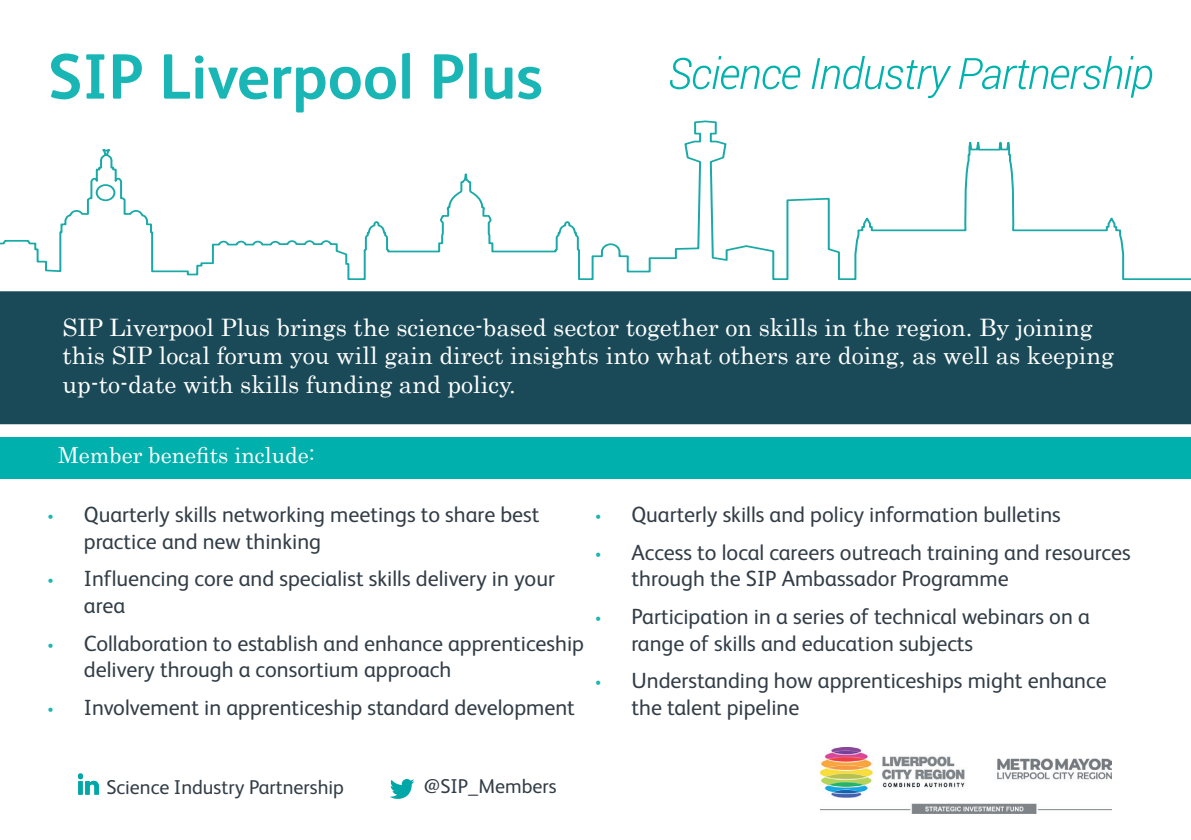
<style>
.page{position:relative;width:1191px;height:840px;background:#fff}
.page>*{position:absolute;margin:0;border:0;box-sizing:border-box;transform-origin:0 0}
.Highlight_Header{font:700 64px "FS Albert";color:#1ab6b6}
.Sub_Heading__Century{font:24px/28.8px "Century";color:#fff}
.t1{font:22px/26.4px "FS Albert";color:#323d47}
.Futures_-_Text{font:22px "Century";color:#fff}
.Futures_-_Text-2{font:20px "FS Albert";color:#323d47}
.s1{font-family:"Myriad Pro";font-size:20px;color:#1ab6b6}
</style>
<div class="page">
<svg style="left:0;top:120px;width:1125px;height:160px"></svg>
<hr style="left:1123px;top:278px;width:68px;height:2px;background:#19aaa8">
<div style="left:96px;top:184px;width:19px;height:17px;border:2px solid #19aaa8;border-radius:50%"></div>
<svg style="left:670px;top:56px;width:130px;height:33px"></svg>
<svg style="left:811px;top:56px;width:140px;height:42px"></svg>
<svg style="left:959px;top:56px;width:193px;height:42px"></svg>
<img style="left:820px;top:747px;width:291px;height:66px">
<div style="left:0;top:291px;width:1191px;height:133px;background:#1a4a58"></div>
<div style="left:0;top:437px;width:1191px;height:41px;background:#00b0ad"></div>
<svg style="left:78px;top:773px;width:21px;height:21px"></svg>
<svg style="left:390px;top:779px;width:24px;height:20px"></svg>
<p class="Highlight_Header" style="left:48px;top:40px;width:496px">SIP Liverpool Plus</p>
<p class="Sub_Heading__Century" style="left:62px;top:310px;width:1053px">SIP Liverpool Plus brings the science-based sector together on skills in the region. By joining this SIP local forum you will gain direct insights into what others are doing, as well as keeping up-to-date with skills funding and policy.</p>
<p class="Futures_-_Text" style="left:58px;top:436px;width:258px">Member benefits include:</p>
<p class="t1" style="left:84px;top:501px;width:457px;text-indent:-36px"><span class="s1">•</span> Quarterly skills networking meetings to share best practice and new thinking</p>
<p class="t1" style="left:84px;top:565px;width:472px;text-indent:-36px"><span class="s1">•</span> Influencing core and specialist skills delivery in your area</p>
<p class="t1" style="left:84px;top:629px;width:502px;text-indent:-36px"><span class="s1">•</span> Collaboration to establish and enhance apprenticeship delivery through a consortium approach</p>
<p class="t1" style="left:48px;top:693px;width:528px"><span class="s1">•</span> Involvement in apprenticeship standard development</p>
<p class="t1" style="left:595px;top:501px;width:467px"><span class="s1">•</span> Quarterly skills and policy information bulletins</p>
<p class="t1" style="left:631px;top:538px;width:500px;text-indent:-36px"><span class="s1">•</span> Access to local careers outreach training and resources through the SIP Ambassador Programme</p>
<p class="t1" style="left:631px;top:603px;width:460px;text-indent:-36px"><span class="s1">•</span> Participation in a series of technical webinars on a range of skills and education subjects</p>
<p class="t1" style="left:631px;top:667px;width:476px;text-indent:-36px"><span class="s1">•</span> Understanding how apprenticeships might enhance the talent pipeline</p>
<p class="Futures_-_Text-2" style="left:106px;top:775px;width:239px">Science Industry Partnership</p>
<p class="Futures_-_Text-2" style="left:424px;top:774px;width:134px">@SIP_Members</p>
</div>
